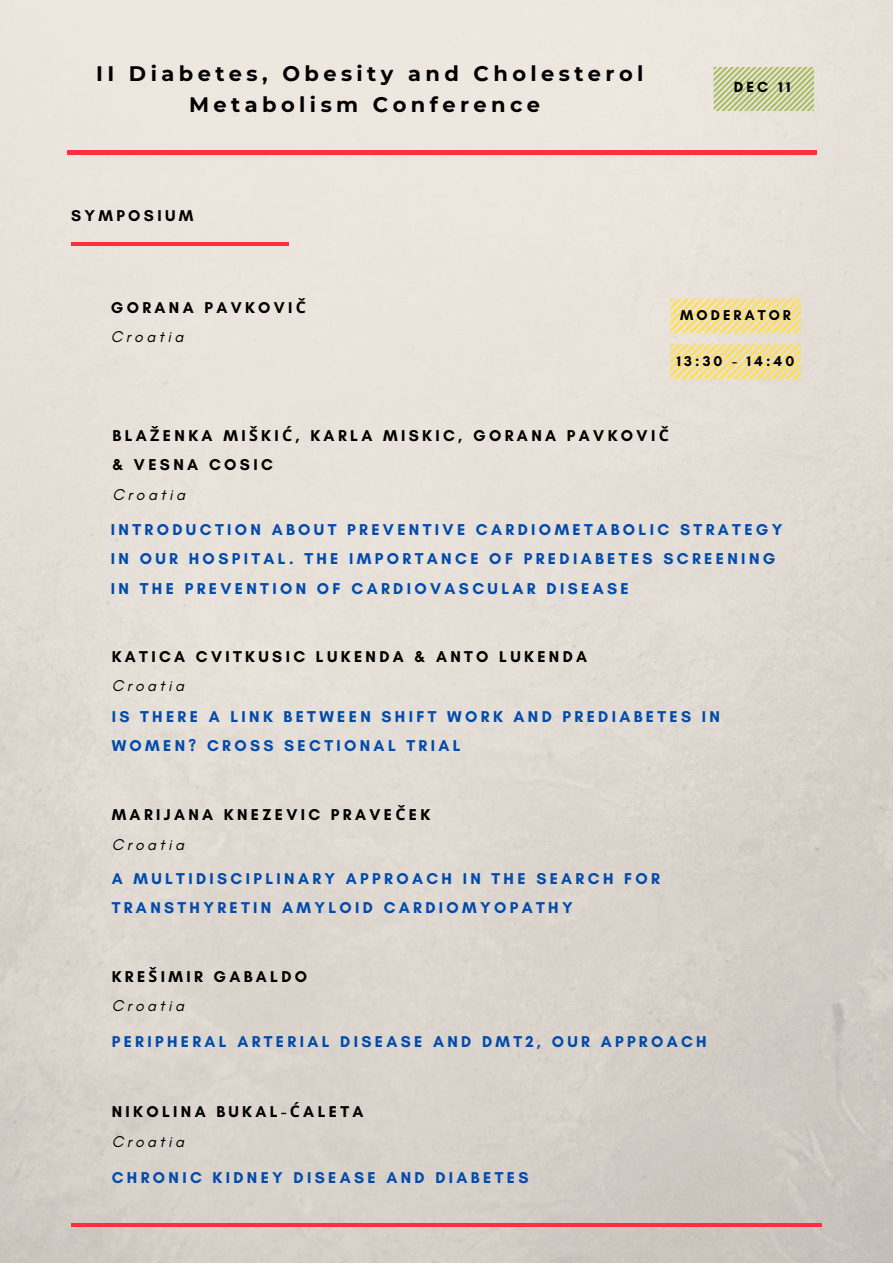
<style>
.page{position:relative;width:893px;height:1264px;background:#fff}
.page>*{position:absolute;margin:0;border:0;box-sizing:border-box;transform-origin:0 0}
.t1{font:700 21px/30.3px "Montserrat";letter-spacing:.21em;color:#000;text-align:center}
.t2{font:700 16.05px/29.4px "Glacial Indifference";letter-spacing:.21em;color:#004aad}
.t3{font:700 16.05px/29.2px "Glacial Indifference";letter-spacing:.21em;color:#000}
.t4{font:italic 16.05px "Glacial Indifference";letter-spacing:.21em;color:#000}
.t5{font:700 15.9px/29.2px "Glacial Indifference";letter-spacing:.21em;color:#004aad}
.t6{font:700 15.9px/29.2px "Glacial Indifference";letter-spacing:.21em;color:#000}
.t7{font:italic 15.9px "Glacial Indifference";letter-spacing:.21em;color:#000}
.t8{font:700 15px "Glacial Indifference";color:#000}
.t9{font:700 14.55px "Glacial Indifference";letter-spacing:.21em;color:#000}
.s1{font-family:"Noto Sans"}
.s2{font-weight:400;font-style:italic}
</style>
<div class="page">
<img style="left:0;top:0;width:892px;height:1262px">
<hr style="left:71px;top:1223px;width:750px;height:3px;background:#ff303b">
<hr style="left:67px;top:151px;width:749px;height:3px;background:#ff303b">
<svg style="left:713px;top:67px;width:100px;height:44px;background:#c7d09c"></svg>
<hr style="left:71px;top:242px;width:217px;height:4px;background:#ff303b">
<svg style="left:670px;top:344px;width:130px;height:34px;background:#f2de99"></svg>
<svg style="left:670px;top:298px;width:130px;height:34px;background:#f2df99"></svg>
<h1 class="t1" style="left:96px;top:59px;width:549px">II Diabetes, Obesity and Cholesterol<br>Metabolism Conference</h1>
<p class="t8" style="left:733px;top:78px;width:58px">DEC 11</p>
<p class="t6" style="left:71px;top:201px;width:124px">SYMPOSIUM</p>
<p class="t6" style="left:111px;top:293px;width:197px">GORANA PAVKOVI<span class="s1">Č<br></span><span class="s2">Croatia</span></p>
<p class="t9" style="left:680px;top:306px;width:112px">MODERATOR</p>
<p class="t9" style="left:676px;top:352px;width:119px">13:30 - 14:40</p>
<p class="t3" style="left:112px;top:421px;width:558px">BLA<span class="s1">Ž</span>ENKA MI<span class="s1">Š</span>KI<span class="s1">Ć</span>, KARLA MISKIC, GORANA PAVKOVI<span class="s1">Č </span>&amp; VESNA COSIC</p>
<p class="t4" style="left:112px;top:484px;width:74px">Croatia</p>
<p class="t2" style="left:111px;top:514px;width:673px">INTRODUCTION ABOUT PREVENTIVE CARDIOMETABOLIC STRATEGY<br>IN OUR HOSPITAL. THE IMPORTANCE OF PREDIABETES SCREENING<br>IN THE PREVENTION OF CARDIOVASCULAR DISEASE</p>
<p class="t6" style="left:112px;top:641px;width:477px">KATICA CVITKUSIC LUKENDA &amp; ANTO LUKENDA</p>
<p class="t7" style="left:112px;top:676px;width:74px">Croatia</p>
<p class="t5" style="left:112px;top:702px;width:609px">IS THERE A LINK BETWEEN SHIFT WORK AND PREDIABETES IN<br>WOMEN? CROSS SECTIONAL TRIAL</p>
<p class="t6" style="left:112px;top:800px;width:320px">MARIJANA KNEZEVIC PRAVE<span class="s1">Č</span>EK<br><span class="s2">Croatia</span></p>
<p class="t5" style="left:112px;top:863px;width:549px">A MULTIDISCIPLINARY APPROACH IN THE SEARCH FOR<br>TRANSTHYRETIN AMYLOID CARDIOMYOPATHY</p>
<p class="t6" style="left:112px;top:961px;width:197px">KRE<span class="s1">Š</span>IMIR GABALDO<br><span class="s2">Croatia</span></p>
<p class="t5" style="left:112px;top:1026px;width:596px">PERIPHERAL ARTERIAL DISEASE AND DMT2, OUR APPROACH</p>
<p class="t6" style="left:112px;top:1097px;width:253px">NIKOLINA BUKAL-<span class="s1">Ć</span>ALETA<br><span class="s2">Croatia</span></p>
<p class="t5" style="left:112px;top:1162px;width:418px">CHRONIC KIDNEY DISEASE AND DIABETES</p>
</div>
